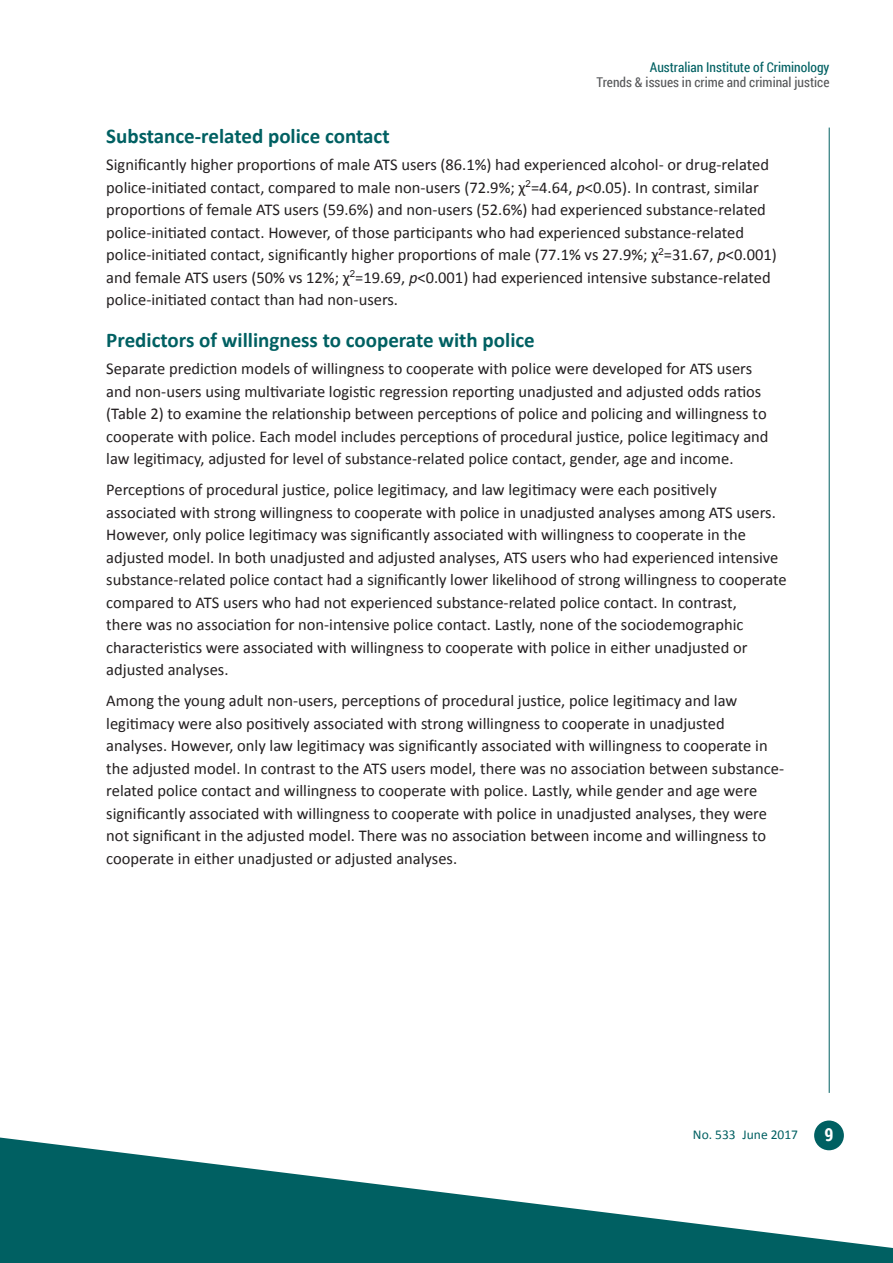
<style>
.page{position:relative;width:893px;height:1263px;background:#fff}
.page>*{position:absolute;margin:0;border:0;box-sizing:border-box;transform-origin:0 0}
.t1{font:700 21px "Calibri";color:#006062}
.t2{font:700 18px "Roboto Condensed";color:#fff}
.t3{font:16.5px/22.5px "Calibri";color:#231f20}
.t4{font:13.5px "Roboto Condensed";color:#57585a}
.t5{font:13.5px "Roboto Condensed";color:#006062}
.t6{font:13.5px "Calibri";color:#006062}
.s1{font-style:italic}
</style>
<div class="page">
<hr style="left:829px;top:128px;width:1px;height:965px;background:#006062">
<div style="left:814px;top:1120px;width:30px;height:30px;background:#006062;border-radius:50%"></div>
<svg style="left:0;top:1137px;width:893px;height:126px;fill:#006062"></svg>
<p class="t5" style="left:650px;top:58px;width:181px">Australian Institute of Criminology</p>
<p class="t4" style="left:597px;top:73px;width:234px">Trends &amp; issues in crime and criminal justice</p>
<p class="t1" style="left:106px;top:121px;width:285px">Substance-related police contact</p>
<p class="t3" style="left:106px;top:153px;width:672px">Significantly higher proportions of male ATS users (86.1%) had experienced alcohol- or drug-related police-initiated contact, compared to male non-users (72.9%; χ<sup>2</sup>=4.64, <span class="s1">p</span>&lt;0.05). In contrast, similar proportions of female ATS users (59.6%) and non-users (52.6%) had experienced substance-related police-initiated contact. However, of those participants who had experienced substance-related police-initiated contact, significantly higher proportions of male (77.1% vs 27.9%; χ<sup>2</sup>=31.67, <span class="s1">p</span>&lt;0.001) and female ATS users (50% vs 12%; χ<sup>2</sup>=19.69, <span class="s1">p</span>&lt;0.001) had experienced intensive substance-related police-initiated contact than had non-users.</p>
<p class="t1" style="left:106px;top:326px;width:430px">Predictors of willingness to cooperate with police</p>
<p class="t3" style="left:106px;top:357px;width:664px">Separate prediction models of willingness to cooperate with police were developed for ATS users and non-users using multivariate logistic regression reporting unadjusted and adjusted odds ratios (Table 2) to examine the relationship between perceptions of police and policing and willingness to cooperate with police. Each model includes perceptions of procedural justice, police legitimacy and law legitimacy, adjusted for level of substance-related police contact, gender, age and income.</p>
<p class="t3" style="left:106px;top:478px;width:682px">Perceptions of procedural justice, police legitimacy, and law legitimacy were each positively associated with strong willingness to cooperate with police in unadjusted analyses among ATS users.<br>However, only police legitimacy was significantly associated with willingness to cooperate in the adjusted model. In both unadjusted and adjusted analyses, ATS users who had experienced intensive substance-related police contact had a significantly lower likelihood of strong willingness to cooperate compared to ATS users who had not experienced substance-related police contact. In contrast,<br>there was no association for non-intensive police contact. Lastly, none of the sociodemographic characteristics were associated with willingness to cooperate with police in either unadjusted or adjusted analyses.</p>
<p class="t3" style="left:106px;top:689px;width:679px">Among the young adult non-users, perceptions of procedural justice, police legitimacy and law legitimacy were also positively associated with strong willingness to cooperate in unadjusted analyses. However, only law legitimacy was significantly associated with willingness to cooperate in the adjusted model. In contrast to the ATS users model, there was no association between substance&shy;related police contact and willingness to cooperate with police. Lastly, while gender and age were significantly associated with willingness to cooperate with police in unadjusted analyses, they were not significant in the adjusted model. There was no association between income and willingness to cooperate in either unadjusted or adjusted analyses.</p>
<p class="t6" style="left:693px;top:1125px;width:107px">No. 533 June 2017</p>
<p class="t2" style="left:824px;top:1122px;width:10px">9</p>
</div>
